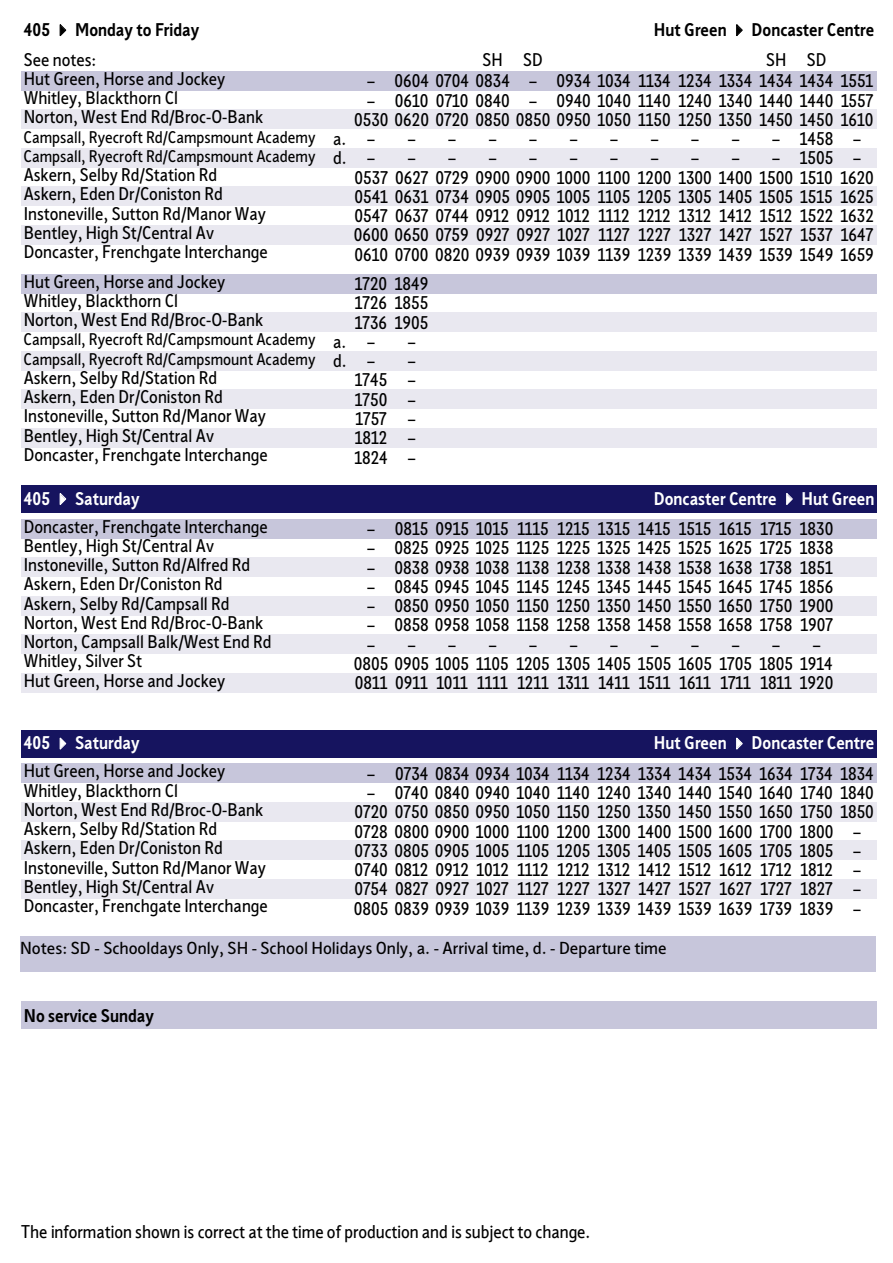
<style>
.page{position:relative;width:893px;height:1263px;background:#fff}
.page>*{position:absolute;margin:0;border:0;box-sizing:border-box;transform-origin:0 0}
.t1{font:18px/28px "Sheffield Sans 2";color:#000}
.t2{font:18px "Sheffield Sans Karto";color:#000}
.t3{font:700 18px/30.5px "Sheffield Sans 2";color:#000}
.t4{font:700 18px "Sheffield Sans 2";color:#fff}
.t5{font:17.1px "Sheffield Sans 2";color:#000;scale:1.08 1}
.t6{font:16.5px "Sheffield Sans 2";color:#000}
.s1{font-weight:400}
.s2{font-size:18px}
.s3{font-weight:700;color:#fff}
.s4{color:#fff}
</style>
<div class="page">
<div style="left:22px;top:71px;width:855px;height:19px;background:#c7c6db"></div>
<div style="left:22px;top:109px;width:855px;height:20px;background:#e9e8f0"></div>
<div style="left:22px;top:148px;width:855px;height:19px;background:#e9e8f0"></div>
<div style="left:22px;top:186px;width:855px;height:20px;background:#e9e8f0"></div>
<div style="left:22px;top:225px;width:855px;height:19px;background:#e9e8f0"></div>
<div style="left:22px;top:274px;width:855px;height:19px;background:#c7c6db"></div>
<div style="left:22px;top:312px;width:855px;height:20px;background:#e9e8f0"></div>
<div style="left:22px;top:351px;width:855px;height:19px;background:#e9e8f0"></div>
<div style="left:22px;top:389px;width:855px;height:20px;background:#e9e8f0"></div>
<div style="left:22px;top:428px;width:855px;height:19px;background:#e9e8f0"></div>
<div style="left:22px;top:485px;width:855px;height:28px;background:#16145f"></div>
<div style="left:22px;top:519px;width:855px;height:19px;background:#c7c6db"></div>
<div style="left:22px;top:557px;width:855px;height:20px;background:#e9e8f0"></div>
<div style="left:22px;top:596px;width:855px;height:19px;background:#e9e8f0"></div>
<div style="left:22px;top:634px;width:855px;height:20px;background:#e9e8f0"></div>
<div style="left:22px;top:673px;width:855px;height:19px;background:#e9e8f0"></div>
<div style="left:22px;top:730px;width:855px;height:27px;background:#16145f"></div>
<div style="left:22px;top:763px;width:855px;height:20px;background:#c7c6db"></div>
<div style="left:22px;top:802px;width:855px;height:19px;background:#e9e8f0"></div>
<div style="left:22px;top:840px;width:855px;height:20px;background:#e9e8f0"></div>
<div style="left:22px;top:879px;width:855px;height:19px;background:#e9e8f0"></div>
<div style="left:22px;top:1001px;width:855px;height:28px;background:#c7c6db"></div>
<svg style="left:60px;top:24px;width:6px;height:12px"></svg>
<svg style="left:60px;top:493px;width:6px;height:12px"></svg>
<svg style="left:60px;top:737px;width:6px;height:13px"></svg>
<svg style="left:786px;top:493px;width:7px;height:12px"></svg>
<svg style="left:736px;top:737px;width:7px;height:13px"></svg>
<svg style="left:736px;top:24px;width:7px;height:12px"></svg>
<div style="left:20px;top:937px;width:855px;height:35px;background:#c7c6db"></div>
<p class="t3" style="left:24px;top:14px;width:177px">405 ✔ Monday to Friday<br><span class="s1">See notes:</span></p>
<p class="t3" style="left:654px;top:14px;width:222px">Hut Green ✔ Doncaster Centre</p>
<p class="t1" style="left:483px;top:45px;width:62px">SH SD</p>
<p class="t1" style="left:766px;top:45px;width:62px">SH SD</p>
<p class="t1" style="left:24px;top:64px;width:203px">Hut Green, Horse and Jockey</p>
<p class="t1" style="left:368px;top:67px;width:507px">– 0604 0704 0834 – 0934 1034 1134 1234 1334 1434 1434 1551</p>
<p class="t1" style="left:24px;top:83px;width:156px">Whitley, Blackthorn Cl</p>
<p class="t1" style="left:368px;top:86px;width:507px">– 0610 0710 0840 – 0940 1040 1140 1240 1340 1440 1440 1557</p>
<p class="t1" style="left:24px;top:103px;width:241px">Norton, West End Rd/Broc-O-Bank</p>
<p class="t1" style="left:354px;top:105px;width:521px">0530 0620 0720 0850 0850 0950 1050 1150 1250 1350 1450 1450 1610</p>
<p class="t6" style="left:24px;top:126px;width:353px">Campsall, Ryecroft Rd/Campsmount Academy <span class="s2">a. –</span></p>
<p class="t1" style="left:408px;top:124px;width:49px">– –</p>
<p class="t1" style="left:489px;top:124px;width:49px">– –</p>
<p class="t1" style="left:570px;top:124px;width:49px">– –</p>
<p class="t1" style="left:651px;top:124px;width:49px">– –</p>
<p class="t1" style="left:732px;top:124px;width:130px">– – 1458 –</p>
<p class="t6" style="left:24px;top:145px;width:353px">Campsall, Ryecroft Rd/Campsmount Academy <span class="s2">d. –</span></p>
<p class="t1" style="left:408px;top:144px;width:49px">– –</p>
<p class="t1" style="left:489px;top:144px;width:49px">– –</p>
<p class="t1" style="left:570px;top:144px;width:49px">– –</p>
<p class="t1" style="left:651px;top:144px;width:49px">– –</p>
<p class="t1" style="left:732px;top:144px;width:130px">– – 1505 –</p>
<p class="t1" style="left:24px;top:160px;width:195px">Askern, Selby Rd/Station Rd</p>
<p class="t1" style="left:355px;top:163px;width:521px">0537 0627 0729 0900 0900 1000 1100 1200 1300 1400 1500 1510 1620</p>
<p class="t1" style="left:24px;top:180px;width:201px">Askern, Eden Dr/Coniston Rd</p>
<p class="t1" style="left:354px;top:182px;width:521px">0541 0631 0734 0905 0905 1005 1105 1205 1305 1405 1505 1515 1625</p>
<p class="t1" style="left:24px;top:199px;width:244px">Instoneville, Sutton Rd/Manor Way</p>
<p class="t1" style="left:354px;top:201px;width:521px">0547 0637 0744 0912 0912 1012 1112 1212 1312 1412 1512 1522 1632</p>
<p class="t1" style="left:24px;top:218px;width:192px">Bentley, High St/Central Av</p>
<p class="t1" style="left:354px;top:221px;width:521px">0600 0650 0759 0927 0927 1027 1127 1227 1327 1427 1527 1537 1647</p>
<p class="t1" style="left:24px;top:237px;width:246px">Doncaster, Frenchgate Interchange</p>
<p class="t1" style="left:354px;top:240px;width:521px">0610 0700 0820 0939 0939 1039 1139 1239 1339 1439 1539 1549 1659</p>
<p class="t1" style="left:24px;top:267px;width:203px">Hut Green, Horse and Jockey</p>
<p class="t1" style="left:355px;top:269px;width:75px">1720 1849</p>
<p class="t1" style="left:24px;top:286px;width:156px">Whitley, Blackthorn Cl</p>
<p class="t1" style="left:355px;top:289px;width:75px">1726 1855</p>
<p class="t1" style="left:24px;top:305px;width:241px">Norton, West End Rd/Broc-O-Bank</p>
<p class="t1" style="left:355px;top:308px;width:75px">1736 1905</p>
<p class="t6" style="left:24px;top:328px;width:353px">Campsall, Ryecroft Rd/Campsmount Academy <span class="s2">a. –</span></p>
<p class="t1" style="left:408px;top:327px;width:9px">–</p>
<p class="t6" style="left:24px;top:348px;width:353px">Campsall, Ryecroft Rd/Campsmount Academy <span class="s2">d. –</span></p>
<p class="t1" style="left:408px;top:346px;width:9px">–</p>
<p class="t1" style="left:24px;top:363px;width:195px">Askern, Selby Rd/Station Rd</p>
<p class="t1" style="left:355px;top:366px;width:62px">1745 –</p>
<p class="t1" style="left:24px;top:382px;width:201px">Askern, Eden Dr/Coniston Rd</p>
<p class="t1" style="left:355px;top:385px;width:62px">1750 –</p>
<p class="t1" style="left:24px;top:402px;width:244px">Instoneville, Sutton Rd/Manor Way</p>
<p class="t1" style="left:355px;top:404px;width:61px">1757 –</p>
<p class="t1" style="left:24px;top:421px;width:192px">Bentley, High St/Central Av</p>
<p class="t1" style="left:355px;top:423px;width:62px">1812 –</p>
<p class="t1" style="left:24px;top:440px;width:246px">Doncaster, Frenchgate Interchange</p>
<p class="t1" style="left:354px;top:443px;width:62px">1824 –</p>
<p class="t1" style="left:24px;top:484px;width:246px"><span class="s3">405</span> <span class="s4">✔</span> <span class="s3">Saturday<br></span>Doncaster, Frenchgate Interchange</p>
<p class="t4" style="left:654px;top:486px;width:222px">Doncaster Centre ✔ Hut Green</p>
<p class="t1" style="left:368px;top:514px;width:467px">– 0815 0915 1015 1115 1215 1315 1415 1515 1615 1715 1830</p>
<p class="t1" style="left:24px;top:531px;width:192px">Bentley, High St/Central Av</p>
<p class="t1" style="left:368px;top:534px;width:467px">– 0825 0925 1025 1125 1225 1325 1425 1525 1625 1725 1838</p>
<p class="t1" style="left:24px;top:550px;width:228px">Instoneville, Sutton Rd/Alfred Rd</p>
<p class="t1" style="left:368px;top:553px;width:467px">– 0838 0938 1038 1138 1238 1338 1438 1538 1638 1738 1851</p>
<p class="t1" style="left:24px;top:570px;width:201px">Askern, Eden Dr/Coniston Rd</p>
<p class="t1" style="left:368px;top:572px;width:467px">– 0845 0945 1045 1145 1245 1345 1445 1545 1645 1745 1856</p>
<p class="t1" style="left:24px;top:589px;width:207px">Askern, Selby Rd/Campsall Rd</p>
<p class="t1" style="left:368px;top:591px;width:467px">– 0850 0950 1050 1150 1250 1350 1450 1550 1650 1750 1900</p>
<p class="t1" style="left:24px;top:608px;width:241px">Norton, West End Rd/Broc-O-Bank</p>
<p class="t1" style="left:368px;top:611px;width:467px">– 0858 0958 1058 1158 1258 1358 1458 1558 1658 1758 1907</p>
<p class="t1" style="left:24px;top:627px;width:249px">Norton, Campsall Balk/West End Rd</p>
<p class="t1" style="left:368px;top:630px;width:49px">– –</p>
<p class="t1" style="left:449px;top:630px;width:49px">– –</p>
<p class="t1" style="left:530px;top:630px;width:49px">– –</p>
<p class="t1" style="left:611px;top:630px;width:49px">– –</p>
<p class="t1" style="left:692px;top:630px;width:49px">– –</p>
<p class="t1" style="left:773px;top:630px;width:49px">– –</p>
<p class="t1" style="left:24px;top:647px;width:120px">Whitley, Silver St</p>
<p class="t1" style="left:354px;top:649px;width:480px">0805 0905 1005 1105 1205 1305 1405 1505 1605 1705 1805 1914</p>
<p class="t1" style="left:24px;top:666px;width:203px">Hut Green, Horse and Jockey</p>
<p class="t1" style="left:355px;top:668px;width:480px">0811 0911 1011 1111 1211 1311 1411 1511 1611 1711 1811 1920</p>
<p class="t1" style="left:24px;top:728px;width:203px"><span class="s3">405</span> <span class="s4">✔</span> <span class="s3">Saturday<br></span>Hut Green, Horse and Jockey</p>
<p class="t4" style="left:654px;top:731px;width:222px">Hut Green ✔ Doncaster Centre</p>
<p class="t1" style="left:368px;top:759px;width:508px">– 0734 0834 0934 1034 1134 1234 1334 1434 1534 1634 1734 1834</p>
<p class="t1" style="left:24px;top:776px;width:156px">Whitley, Blackthorn Cl</p>
<p class="t1" style="left:368px;top:778px;width:508px">– 0740 0840 0940 1040 1140 1240 1340 1440 1540 1640 1740 1840</p>
<p class="t1" style="left:24px;top:795px;width:241px">Norton, West End Rd/Broc-O-Bank</p>
<p class="t1" style="left:355px;top:797px;width:521px">0720 0750 0850 0950 1050 1150 1250 1350 1450 1550 1650 1750 1850</p>
<p class="t1" style="left:24px;top:814px;width:195px">Askern, Selby Rd/Station Rd</p>
<p class="t1" style="left:355px;top:817px;width:508px">0728 0800 0900 1000 1100 1200 1300 1400 1500 1600 1700 1800 –</p>
<p class="t1" style="left:24px;top:833px;width:201px">Askern, Eden Dr/Coniston Rd</p>
<p class="t1" style="left:355px;top:836px;width:508px">0733 0805 0905 1005 1105 1205 1305 1405 1505 1605 1705 1805 –</p>
<p class="t1" style="left:24px;top:853px;width:244px">Instoneville, Sutton Rd/Manor Way</p>
<p class="t1" style="left:354px;top:855px;width:508px">0740 0812 0912 1012 1112 1212 1312 1412 1512 1612 1712 1812 –</p>
<p class="t1" style="left:24px;top:872px;width:192px">Bentley, High St/Central Av</p>
<p class="t1" style="left:354px;top:875px;width:508px">0754 0827 0927 1027 1127 1227 1327 1427 1527 1627 1727 1827 –</p>
<p class="t1" style="left:24px;top:891px;width:246px">Doncaster, Frenchgate Interchange</p>
<p class="t1" style="left:354px;top:894px;width:508px">0805 0839 0939 1039 1139 1239 1339 1439 1539 1639 1739 1839 –</p>
<p class="t5" style="left:20px;top:936px;width:600px">Notes: SD - Schooldays Only, SH - School Holidays Only, a. - Arrival time, d. - Departure time</p>
<p class="t3" style="left:24px;top:1000px;width:132px">No service Sunday</p>
<p class="t2" style="left:21px;top:1222px;width:571px">The information shown is correct at the time of production and is subject to change.</p>
</div>
